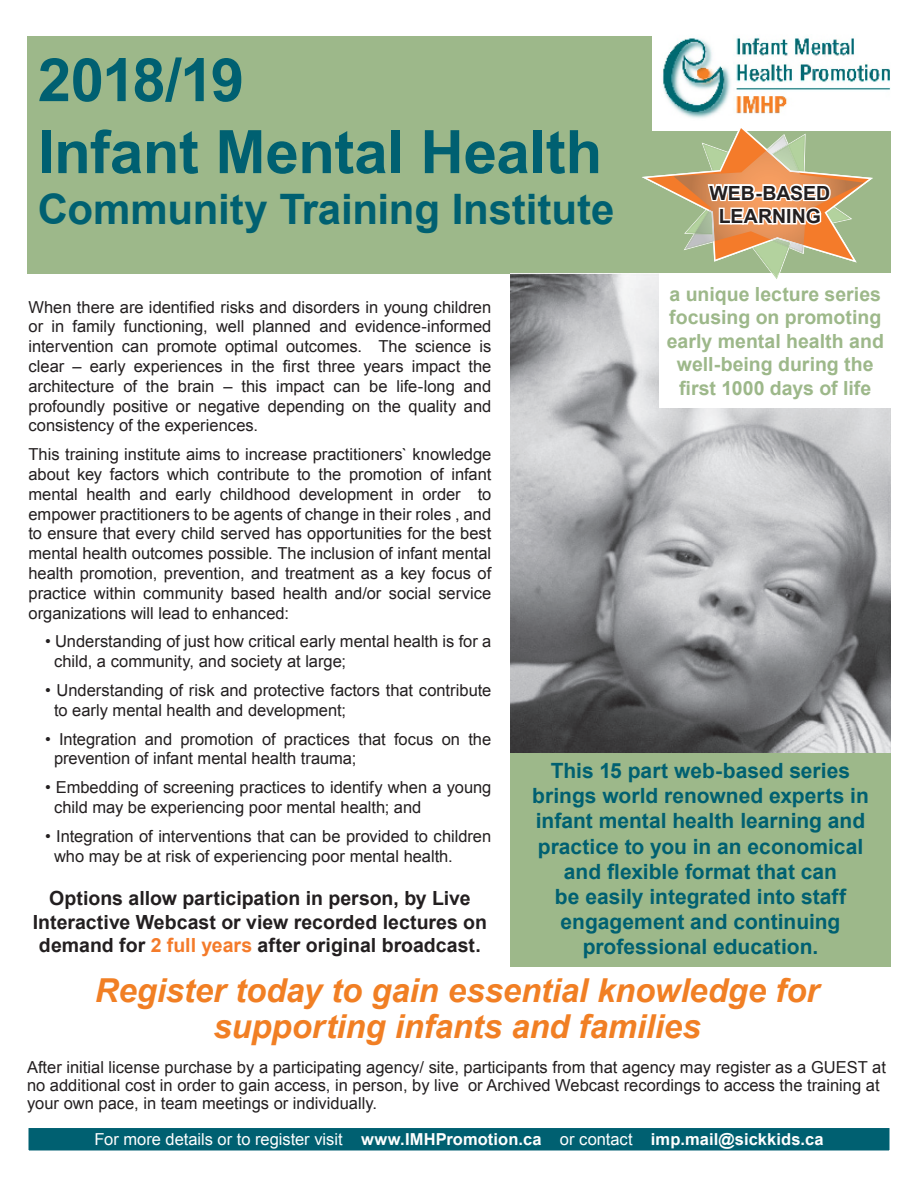
<style>
.page{position:relative;width:918px;height:1188px;background:#fff}
.page>*{position:absolute;margin:0;border:0;box-sizing:border-box;transform-origin:0 0}
.t1{font:700 60px "Arial";letter-spacing:-.01em;color:#006071}
.t2{font:700 42px "Arial";letter-spacing:-.005em;color:#006071}
.t3{font:italic 700 33px/36px "Arial";letter-spacing:-.005em;color:#f17f24;text-align:center}
.t4{font:700 21px/25.2px "Arial";color:#006071;text-align:center}
.t5{font:700 19.5px/23.4px "Arial";color:#231f20;text-align:center}
.t6{font:700 19.5px/23.4px "Arial";color:#9db88a;text-align:center}
.t7{font:16.5px/19.8px "Arial";color:#231f20}
.t8{font:16.5px "Arial";color:#fff}
.s1{color:#f47b2a}
.s2{font-weight:700}
</style>
<div class="page">
<div style="left:28px;top:1127px;width:862px;height:24px;background:#006071"></div>
<div style="left:27px;top:1127px;width:864px;height:25px;border:2px solid #fff"></div>
<div style="left:27px;top:36px;width:864px;height:237px;background:#9db88a"></div>
<div style="left:652px;top:25px;width:246px;height:106px;background:#fff"></div>
<img style="left:662px;top:37px;width:228px;height:82px">
<img style="left:510px;top:273px;width:381px;height:481px">
<div style="left:510px;top:754px;width:381px;height:213px;background:#9db88a"></div>
<div style="left:660px;top:273px;width:231px;height:135px;background:#fff"></div>
<svg style="left:642px;top:128px;width:231px;height:153px"></svg>
<p class="t1" style="left:38px;top:40px;width:208px">2018/19</p>
<p class="t1" style="left:38px;top:112px;width:566px">Infant Mental Health</p>
<p class="t2" style="left:38px;top:181px;width:578px">Community Training Institute</p>
<p class="t5" style="left:709px;top:182px;width:122px">WEB-BASED<br>LEARNING</p>
<p class="t7" style="left:28px;top:297px;width:464px;text-align:justify">When there are identified risks and disorders in young children or in family functioning, well planned and evidence-informed intervention can promote optimal outcomes. The science is clear – early experiences in the first three years impact the architecture of the brain – this impact can be life-long and profoundly positive or negative depending on the quality and consistency of the experiences.</p>
<p class="t7" style="left:28px;top:445px;width:464px;text-align:justify">This training institute aims to increase practitioners` knowledge about key factors which contribute to the promotion of infant mental health and early childhood development in order to empower practitioners to be agents of change in their roles , and to ensure that every child served has opportunities for the best mental health outcomes possible. The inclusion of infant mental health promotion, prevention, and treatment as a key focus of practice within community based health and/or social service organizations will lead to enhanced:</p>
<p class="t7" style="left:54px;top:632px;width:439px;text-indent:-9px">• Understanding of just how critical early mental health is for a child, a community, and society at large;</p>
<p class="t7" style="left:54px;top:680px;width:439px;text-indent:-9px">• Understanding of risk and protective factors that contribute to early mental health and development;</p>
<p class="t7" style="left:54px;top:729px;width:439px;text-indent:-9px">• Integration and promotion of practices that focus on the prevention of infant mental health trauma;</p>
<p class="t7" style="left:54px;top:778px;width:439px;text-indent:-9px">• Embedding of screening practices to identify when a young child may be experiencing poor mental health; and</p>
<p class="t7" style="left:54px;top:826px;width:439px;text-indent:-9px">• Integration of interventions that can be provided to children who may be at risk of experiencing poor mental health.</p>
<p class="t5" style="left:33px;top:887px;width:456px">Options allow participation in person, by Live<br>Interactive Webcast or view recorded lectures on demand for <span class="s1">2 full years</span> after original broadcast.</p>
<p class="t6" style="left:667px;top:283px;width:219px">a unique lecture series focusing on promoting early mental health and well-being during the first 1000 days of life</p>
<p class="t4" style="left:532px;top:759px;width:338px">This 15 part web-based series brings world renowned experts in infant mental health learning and practice to you in an economical and flexible format that can<br>be easily integrated into staff engagement and continuing professional education.</p>
<p class="t3" style="left:95px;top:974px;width:726px">Register today to gain essential knowledge for supporting infants and families</p>
<p class="t7" style="left:27px;top:1058px;width:861px;line-height:18px">After initial license purchase by a participating agency/ site, participants from that agency may register as a GUEST at no additional cost in order to gain access, in person, by live or Archived Webcast recordings to access the training at your own pace, in team meetings or individually.</p>
<p class="t8" style="left:94px;top:1128px;width:731px">For more details or to register visit <span class="s2">www.IMHPromotion.ca</span> or contact <span class="s2">imp.mail@sickkids.ca</span></p>
</div>
